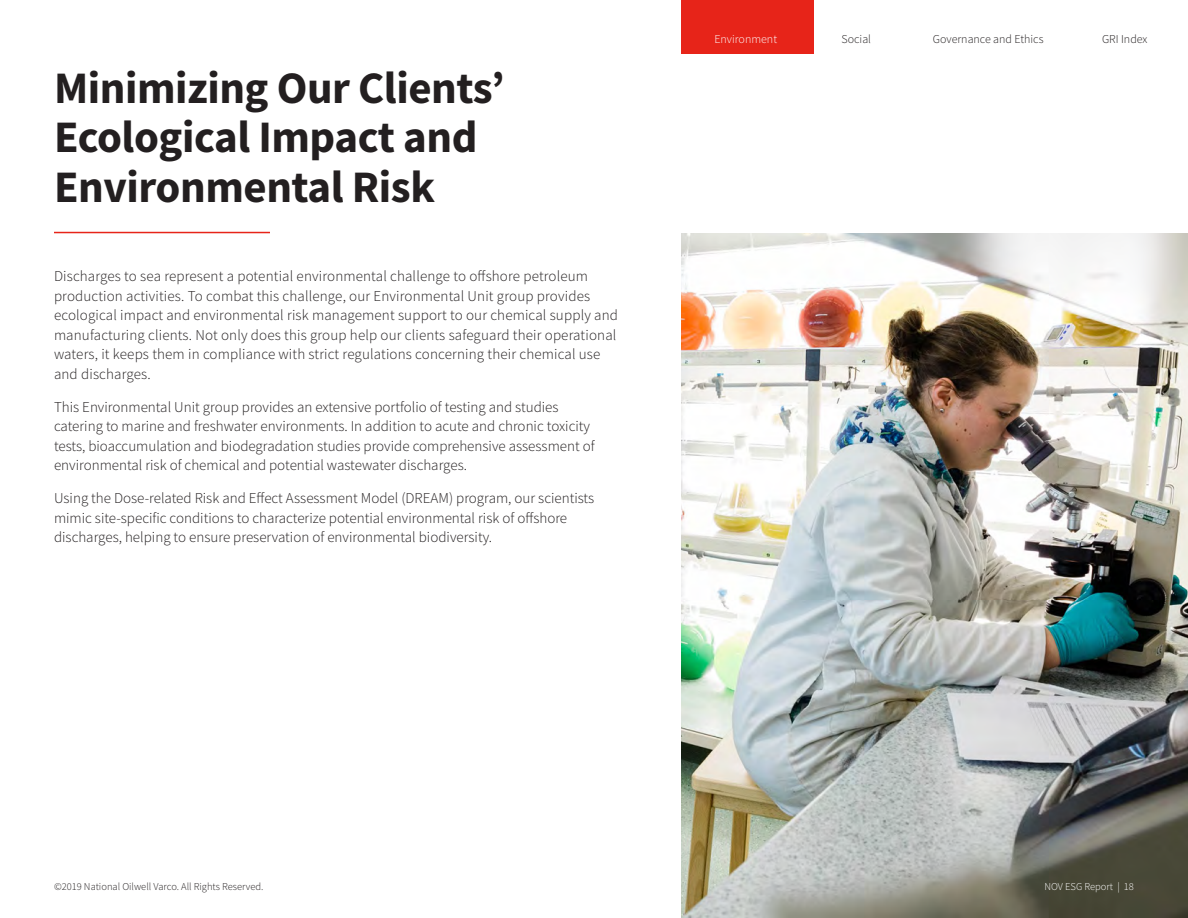
<style>
.page{position:relative;width:1188px;height:918px;background:#fff}
.page>*{position:absolute;margin:0;border:0;box-sizing:border-box;transform-origin:0 0}
.t1{font:700 45px/49.5px "Source Sans Pro";letter-spacing:-.01em;color:#231f20}
.t2{font:300 15px/19.5px "Source Sans Pro";color:#231f20}
.t3{font:300 12px "Source Sans Pro";color:#231f20}
.t4{font:300 12px "Source Sans Pro";color:#fff}
.t5{font:300 10.5px "Source Sans Pro";color:#231f20}
.t6{font:300 10.5px "Source Sans Pro";color:#fff}
</style>
<div class="page">
<img style="left:682px;top:233px;width:506px;height:685px">
<hr style="left:54px;top:232px;width:216px;height:1px;background:#e72419">
<div style="left:682px;top:0;width:132px;height:53px;background:#e72419"></div>
<h1 class="t1" style="left:54px;top:62px;width:452px">Minimizing Our Clients’<br>Ecological Impact and<br>Environmental Risk</h1>
<p class="t2" style="left:54px;top:267px;width:566px">Discharges to sea represent a potential environmental challenge to offshore petroleum production activities. To combat this challenge, our Environmental Unit group provides ecological impact and environmental risk management support to our chemical supply and manufacturing clients. Not only does this group help our clients safeguard their operational waters, it keeps them in compliance with strict regulations concerning their chemical use and discharges.</p>
<p class="t2" style="left:54px;top:397px;width:542px">This Environmental Unit group provides an extensive portfolio of testing and studies catering to marine and freshwater environments. In addition to acute and chronic toxicity tests, bioaccumulation and biodegradation studies provide comprehensive assessment of environmental risk of chemical and potential wastewater discharges.</p>
<p class="t2" style="left:54px;top:489px;width:542px">Using the Dose-related Risk and Effect Assessment Model (DREAM) program, our scientists mimic site-specific conditions to characterize potential environmental risk of offshore discharges, helping to ensure preservation of environmental biodiversity.</p>
<p class="t4" style="left:714px;top:32px;width:64px">Environment</p>
<p class="t3" style="left:842px;top:32px;width:31px">Social</p>
<p class="t3" style="left:933px;top:32px;width:112px">Governance and Ethics</p>
<p class="t3" style="left:1102px;top:32px;width:47px">GRI Index</p>
<p class="t5" style="left:54px;top:880px;width:211px">©2019 National Oilwell Varco. All Rights Reserved.</p>
<p class="t6" style="left:1045px;top:880px;width:91px">NOV ESG Report | 18</p>
</div>
